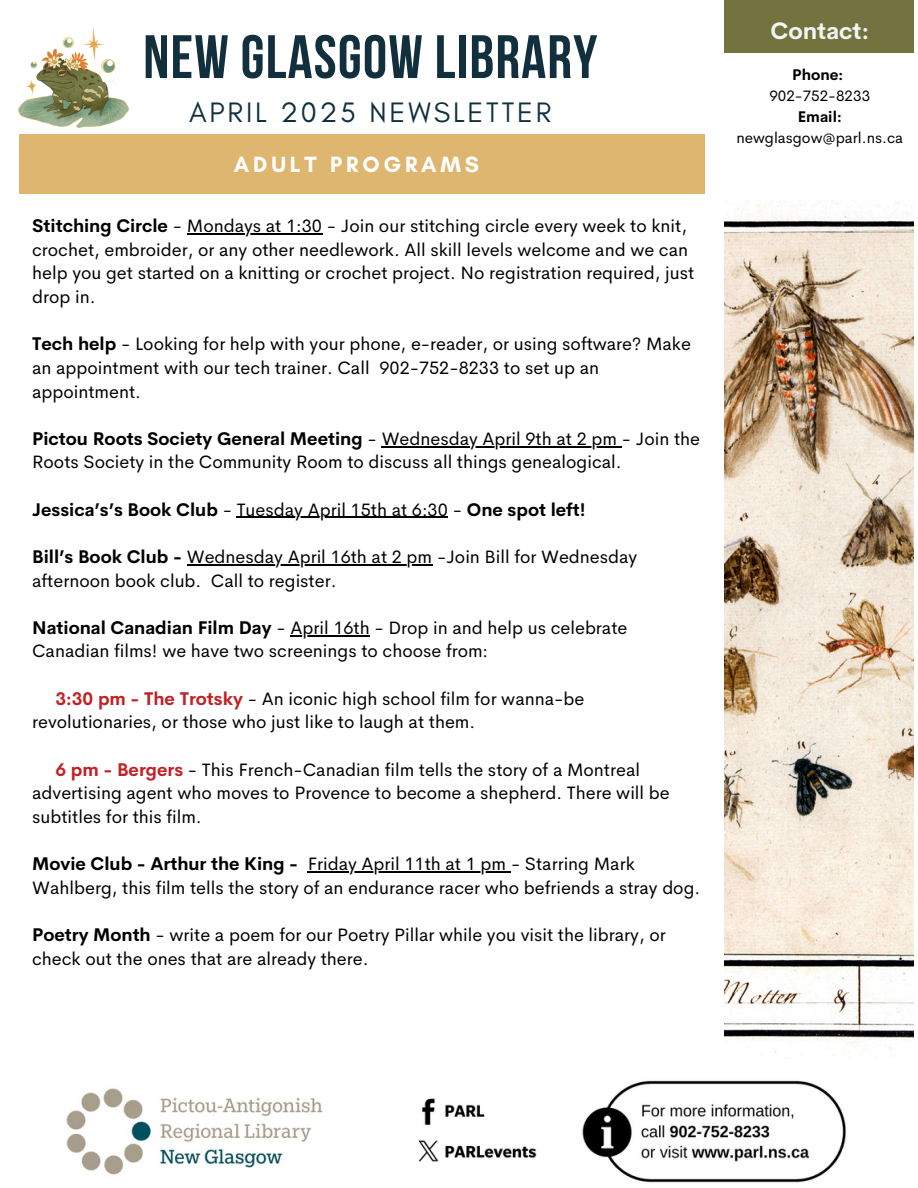
<style>
.page{position:relative;width:918px;height:1188px;background:#fff}
.page>*{position:absolute;margin:0;border:0;box-sizing:border-box;transform-origin:0 0}
.t1{font:700 61.2px "Bebas Neue";letter-spacing:.02em;color:#112f3d}
.t2{font:28.65px "Glacial Indifference";letter-spacing:.1em;color:#112f3d}
.t3{font:700 23.4px "Cerebri Sans";color:#f1f5f4}
.t4{font:700 23.25px "Glacial Indifference";letter-spacing:.17em;color:#fff}
.t5{font:700 22.5px "Glacial Indifference";color:#fff}
.t6{font:700 22.5px "Glacial Indifference";letter-spacing:.17em;color:#fff}
.t7{font:18px/23.7px "Cerebri Sans";color:#000}
.t8{font:700 18px "Cerebri Sans";color:#000}
.t9{font:15.15px/21.1px "Cerebri Sans";color:#000;text-align:center}
.t10{font:700 15.15px "Cerebri Sans";color:#000}
.s1{font-weight:700}
.s2{font-weight:400}
.s3{font-weight:700;color:#c12126}
</style>
<div class="page">
<img style="left:724px;top:201px;width:189px;height:856px">
<div style="left:724px;top:0;width:190px;height:53px;background:#72733e"></div>
<hr style="left:187px;top:233px;width:135px;height:1px;background:#000">
<hr style="left:382px;top:446px;width:240px;height:1px;background:#000">
<hr style="left:237px;top:517px;width:211px;height:1px;background:#000">
<hr style="left:187px;top:564px;width:246px;height:1px;background:#000">
<hr style="left:290px;top:635px;width:80px;height:1px;background:#000">
<hr style="left:308px;top:871px;width:203px;height:1px;background:#000">
<div style="left:19px;top:134px;width:686px;height:59px;background:#dfb66f"></div>
<img style="left:66px;top:1080px;width:780px;height:103px">
<img style="left:19px;top:28px;width:109px;height:99px">
<h5 class="t1" style="left:143px;top:32px;width:456px">NEW GLASGOW LIBRARY</h5>
<h5 class="t2" style="left:189px;top:95px;width:364px">APRIL 2025 NEWSLETTER</h5>
<p class="t6" style="left:234px;top:150px;width:247px">ADULT PROGRAMS</p>
<h4 class="t4" style="left:235px;top:145px;width:255px">ADULT PROGRAMS</h4>
<h5 class="t5" style="left:202px;top:159px;width:327px">ADULT AND YOUTH PROGRAMS</h5>
<p class="t7" style="left:32px;top:214px;width:656px"><span class="s1">Stitching Circle</span> - Mondays at 1:30 - Join our stitching circle every week to knit,</p>
<p class="t7" style="left:32px;top:238px;width:664px">crochet, embroider, or any other needlework. All skill levels welcome and we can help you get started on a knitting or crochet project. No registration required, just drop in.</p>
<p class="t7" style="left:32px;top:332px;width:660px"><span class="s1">Tech help</span> - Looking for help with your phone, e-reader, or using software? Make</p>
<p class="t7" style="left:32px;top:356px;width:569px">an appointment with our tech trainer. Call 902-752-8233 to set up an appointment.</p>
<p class="t8" style="left:32px;top:427px;width:669px">Pictou Roots Society General Meeting <span class="s2">- Wednesday April 9th at 2 pm - Join the</span></p>
<h1 class="t7" style="left:32px;top:450px;width:591px">Roots Society in the Community Room to discuss all things genealogical.</h1>
<h1 class="t8" style="left:32px;top:498px;width:555px">Jessica’s’s Book Club <span class="s2">- Tuesday April 15th at 6:30 -</span> One spot left!</h1>
<h2 class="t7" style="left:32px;top:545px;width:607px"><span class="s1">Bill’s Book Club -</span> Wednesday April 16th at 2 pm -Join Bill for Wednesday</h2>
<p class="t7" style="left:32px;top:568px;width:306px">afternoon book club. Call to register.</p>
<p class="t7" style="left:32px;top:616px;width:597px"><span class="s1">National Canadian Film Day</span> - April 16th - Drop in and help us celebrate</p>
<h3 class="t7" style="left:32px;top:639px;width:458px">Canadian films! we have two screenings to choose from:</h3>
<h3 class="t7" style="left:56px;top:687px;width:530px"><span class="s3">3:30 pm - The Trotsky</span> - An iconic high school film for wanna-be</h3>
<h3 class="t7" style="left:32px;top:710px;width:445px">revolutionaries, or those who just like to laugh at them.</h3>
<h3 class="t7" style="left:56px;top:757px;width:586px"><span class="s3">6 pm - Bergers</span> - This French-Canadian film tells the story of a Montreal</h3>
<h3 class="t7" style="left:32px;top:781px;width:639px">advertising agent who moves to Provence to become a shepherd. There will be subtitles for this film.</h3>
<h3 class="t8" style="left:32px;top:852px;width:267px">Movie Club - Arthur the King -</h3>
<h5 class="t7" style="left:32px;top:852px;width:670px;text-indent:276px">Friday April 11th at 1 pm - Starring Mark<br>Wahlberg, this film tells the story of an endurance racer who befriends a stray dog.</h5>
<h5 class="t7" style="left:32px;top:923px;width:635px"><span class="s1">Poetry Month</span> - write a poem for our Poetry Pillar while you visit the library, or</h5>
<h5 class="t7" style="left:32px;top:946px;width:338px">check out the ones that are already there.</h5>
<h5 class="t3" style="left:770px;top:16px;width:100px">Contact:</h5>
<h5 class="t10" style="left:792px;top:65px;width:52px">Phone:</h5>
<h5 class="t9" style="left:769px;top:85px;width:102px">902-752-8233</h5>
<h5 class="t9" style="left:736px;top:106px;width:168px"><span class="s1">Email: </span>newglasgow@parl.ns.ca</h5>
</div>
